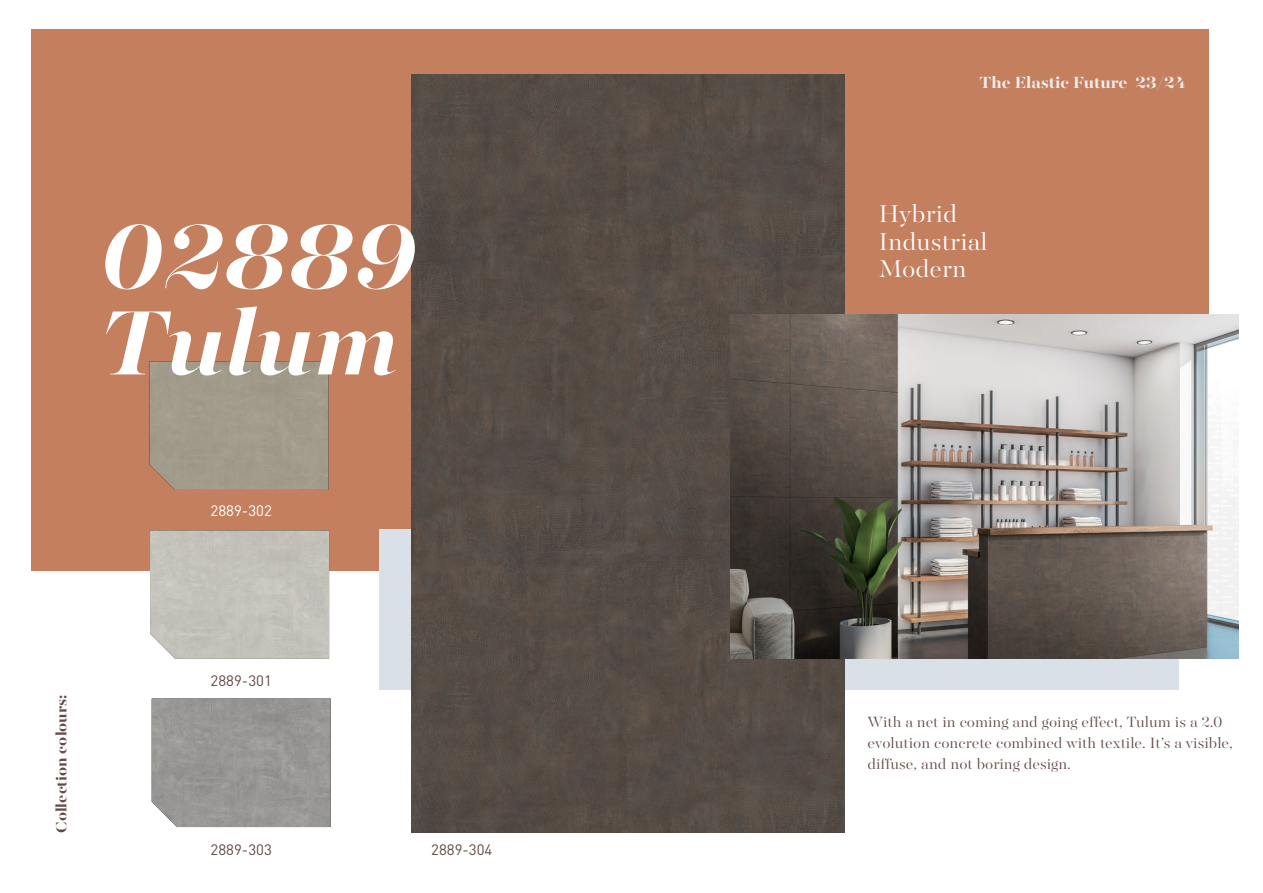
<style>
.page{position:relative;width:1263px;height:893px;background:#fff}
.page>*{position:absolute;margin:0;border:0;box-sizing:border-box;transform-origin:0 0}
.t1{font:italic 700 101.85px "Majesti Banner";color:#fff}
.t2{font:300 27px "Majesti Banner";color:#fff}
.t3{font:700 18px "Majesti Banner";color:#f1f0f1}
.t4{font:300 16.5px/21px "Majesti Banner";color:#624a47}
.t5{font:700 16.5px "Majesti Banner";color:#624a47}
.t6{font:15px "DIN Pro";color:#624a47}
.t7{font:15px "DIN Pro";color:#fff}
</style>
<div class="page">
<div style="left:32px;top:30px;width:1177px;height:540px;background:#c47f5e"></div>
<div style="left:379px;top:530px;width:800px;height:159px;background:#dae0e8"></div>
<div style="left:411px;top:74px;width:433px;height:759px;background:#554c46"></div>
<img style="left:730px;top:314px;width:508px;height:345px">
<div style="left:149px;top:361px;width:180px;height:129px;background:#a19b8b"></div>
<div style="left:150px;top:530px;width:179px;height:129px;background:#c3c2ba"></div>
<img style="left:152px;top:698px;width:179px;height:129px">
<p class="t1" style="left:100px;top:190px;width:319px">02889</p>
<p class="t1" style="left:100px;top:276px;width:301px">Tulum</p>
<p class="t7" style="left:211px;top:501px;width:63px">2889-302</p>
<p class="t5" style="left:51px;top:833px;width:140px;rotate:-90deg">Collection colours:</p>
<p class="t6" style="left:211px;top:670px;width:63px">2889-301</p>
<p class="t6" style="left:211px;top:839px;width:63px">2889-303</p>
<p class="t6" style="left:431px;top:839px;width:63px">2889-304</p>
<p class="t3" style="left:979px;top:70px;width:208px">The Elastic Future 23/24</p>
<p class="t2" style="left:879px;top:196px;width:80px">Hybrid</p>
<p class="t2" style="left:879px;top:224px;width:110px">Industrial</p>
<p class="t2" style="left:879px;top:251px;width:89px">Modern</p>
<p class="t4" style="left:867px;top:712px;width:367px">With a net in coming and going effect, Tulum is a 2.0 evolution concrete combined with textile. It’s a visible, diffuse, and not boring design.</p>
</div>
